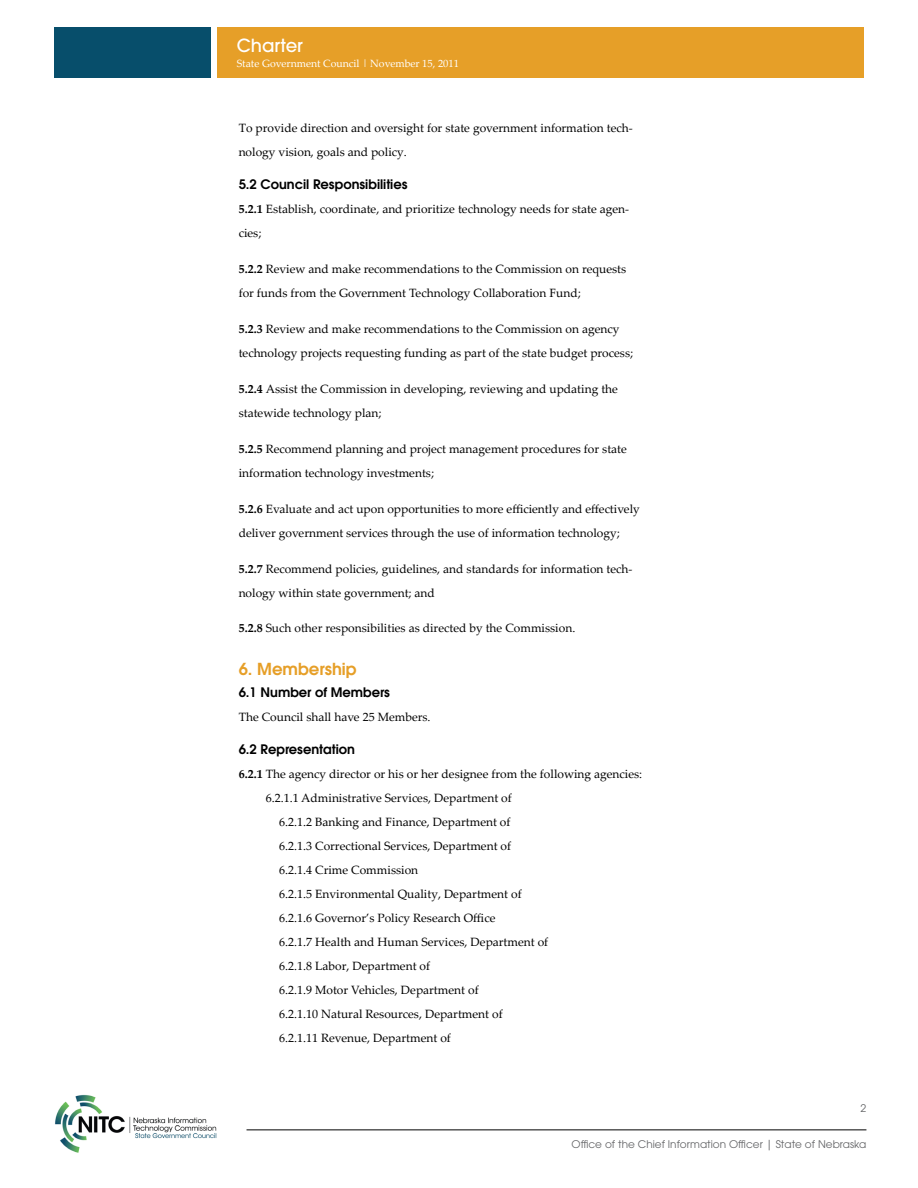
<style>
.page{position:relative;width:918px;height:1188px;background:#fff}
.page>*{position:absolute;margin:0;border:0;box-sizing:border-box;transform-origin:0 0}
.t1{font:500 18px "ITC Avant Garde Std";color:#fff}
.Header_1{font:600 16.5px "ITC Avant Garde Std";color:#e69f28}
.t2{font:600 13.05px "ITC Avant Garde Std";color:#000}
.Main_Copy{font:12px/24px "Palatino Linotype";color:#000}
.Indent{font:12px/24px "Palatino Linotype";color:#000}
.t3{font:10.5px "ITC Avant Garde Std";color:#636466}
.t4{font:10.5px "Palatino Linotype";color:#fff}
.s1{font-weight:700}
</style>
<div class="page">
<img style="left:55px;top:1094px;width:162px;height:59px">
<hr style="left:247px;top:1129px;width:619px;height:1px;background:#000">
<div style="left:217px;top:27px;width:647px;height:51px;background:#e69f28"></div>
<div style="left:54px;top:27px;width:156px;height:51px;background:#074e6b"></div>
<h1 class="t1" style="left:237px;top:34px;width:68px">Charter</h1>
<p class="t4" style="left:237px;top:56px;width:224px">State Government Council | November 15, 2011</p>
<p class="Main_Copy" style="left:239px;top:115px;width:396px">To provide direction and oversight for state government information tech&shy;nology vision, goals and policy.</p>
<p class="t2" style="left:239px;top:176px;width:170px">5.2 Council Responsibilities</p>
<p class="Main_Copy" style="left:239px;top:197px;width:392px"><span class="s1">5.2.1</span> Establish, coordinate, and prioritize technology needs for state agen&shy;cies;</p>
<p class="Main_Copy" style="left:239px;top:257px;width:389px"><span class="s1">5.2.2</span> Review and make recommendations to the Commission on requests for funds from the Government Technology Collaboration Fund;</p>
<p class="Main_Copy" style="left:239px;top:316px;width:396px"><span class="s1">5.2.3</span> Review and make recommendations to the Commission on agency technology projects requesting funding as part of the state budget process;</p>
<p class="Main_Copy" style="left:239px;top:376px;width:381px"><span class="s1">5.2.4</span> Assist the Commission in developing, reviewing and updating the statewide technology plan;</p>
<p class="Main_Copy" style="left:239px;top:436px;width:390px"><span class="s1">5.2.5</span> Recommend planning and project management procedures for state information technology investments;</p>
<p class="Main_Copy" style="left:239px;top:496px;width:403px"><span class="s1">5.2.6</span> Evaluate and act upon opportunities to more efficiently and effectively deliver government services through the use of information technology;</p>
<p class="Main_Copy" style="left:239px;top:556px;width:395px"><span class="s1">5.2.7</span> Recommend policies, guidelines, and standards for information tech&shy;nology within state government; and</p>
<p class="Main_Copy" style="left:239px;top:616px;width:338px"><span class="s1">5.2.8</span> Such other responsibilities as directed by the Commission.</p>
<p class="Header_1" style="left:239px;top:658px;width:120px">6. Membership</p>
<p class="t2" style="left:239px;top:683px;width:153px">6.1 Number of Members</p>
<p class="Main_Copy" style="left:239px;top:704px;width:193px">The Council shall have 25 Members.</p>
<p class="t2" style="left:239px;top:741px;width:118px">6.2 Representation</p>
<p class="Main_Copy" style="left:239px;top:762px;width:405px"><span class="s1">6.2.1</span> The agency director or his or her designee from the following agencies:</p>
<p class="Indent" style="left:279px;top:786px;width:271px;text-indent:-14px">6.2.1.1 Administrative Services, Department of<br>6.2.1.2 Banking and Finance, Department of<br>6.2.1.3 Correctional Services, Department of<br>6.2.1.4 Crime Commission<br>6.2.1.5 Environmental Quality, Department of 6.2.1.6 Governor’s Policy Research Office<br>6.2.1.7 Health and Human Services, Department of 6.2.1.8 Labor, Department of<br>6.2.1.9 Motor Vehicles, Department of<br>6.2.1.10 Natural Resources, Department of<br>6.2.1.11 Revenue, Department of</p>
<p class="t3" style="left:861px;top:1101px;width:7px">2</p>
<p class="t3" style="left:572px;top:1137px;width:296px">Office of the Chief Information Officer | State of Nebraska</p>
</div>
